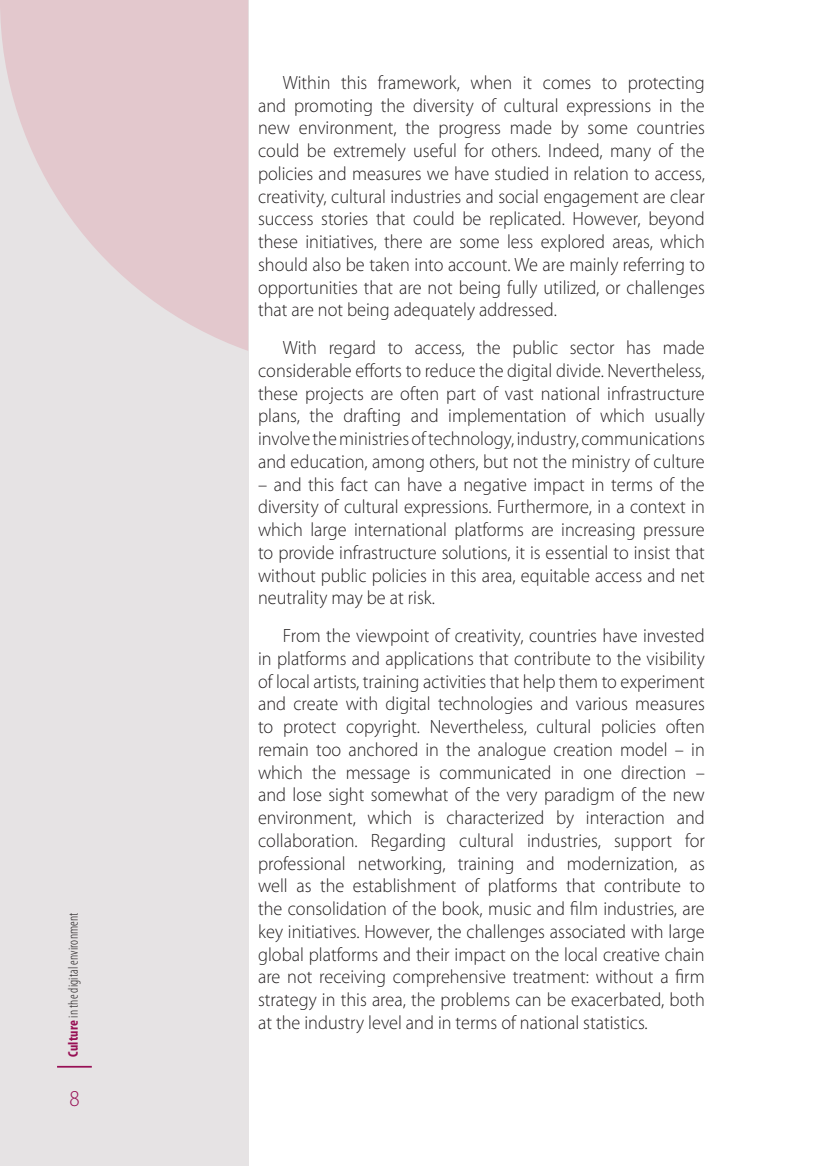
<style>
.page{position:relative;width:819px;height:1166px;background:#fff}
.page>*{position:absolute;margin:0;border:0;box-sizing:border-box;transform-origin:0 0}
.t1{font:300 22.75px "Myriad Pro";color:#981055;scale:.92 1}
.t2{font:300 19.25px/22.8px "Myriad Pro";color:#231f20;text-align:justify;scale:.95 1}
.t3{font:300 condensed 14px "Myriad Pro";letter-spacing:.01em;color:#231f20}
.s1{font-weight:700;color:#981055}
</style>
<div class="page">
<div style="left:0;top:0;width:248px;height:1166px;background:#e6e3e4"></div>
<svg style="left:0;top:0;width:248px;height:351px;fill:#e3c8cd"></svg>
<hr style="left:57px;top:1066px;width:35px;height:1px;background:#981055">
<p class="t3" style="left:65px;top:1057px;width:146px;rotate:-90deg"><span class="s1">Culture</span> in the digital environment</p>
<p class="t1" style="left:69px;top:1085px;width:13px">8</p>
<p class="t2" style="left:258px;top:71px;width:472px;text-indent:25px">Within this framework, when it comes to protecting and promoting the diversity of cultural expressions in the new environment, the progress made by some countries could be extremely useful for others. Indeed, many of the policies and measures we have studied in relation to access, creativity, cultural industries and social engagement are clear success stories that could be replicated. However, beyond these initiatives, there are some less explored areas, which should also be taken into account. We are mainly referring to opportunities that are not being fully utilized, or challenges that are not being adequately addressed.</p>
<p class="t2" style="left:258px;top:336px;width:471px;text-indent:25px">With regard to access, the public sector has made considerable efforts to reduce the digital divide. Nevertheless, these projects are often part of vast national infrastructure plans, the drafting and implementation of which usually involve the ministries of technology, industry, communications and education, among others, but not the ministry of culture</p>
<p class="t2" style="left:258px;top:473px;width:471px">– and this fact can have a negative impact in terms of the diversity of cultural expressions. Furthermore, in a context in which large international platforms are increasing pressure to provide infrastructure solutions, it is essential to insist that without public policies in this area, equitable access and net neutrality may be at risk.</p>
<p class="t2" style="left:258px;top:624px;width:472px;text-indent:25px">From the viewpoint of creativity, countries have invested in platforms and applications that contribute to the visibility of local artists, training activities that help them to experiment and create with digital technologies and various measures to protect copyright. Nevertheless, cultural policies often remain too anchored in the analogue creation model – in which the message is communicated in one direction – and lose sight somewhat of the very paradigm of the new environment, which is characterized by interaction and collaboration. Regarding cultural industries, support for professional networking, training and modernization, as well as the establishment of platforms that contribute to the consolidation of the book, music and film industries, are key initiatives. However, the challenges associated with large global platforms and their impact on the local creative chain are not receiving comprehensive treatment: without a firm strategy in this area, the problems can be exacerbated, both at the industry level and in terms of national statistics.</p>
</div>
